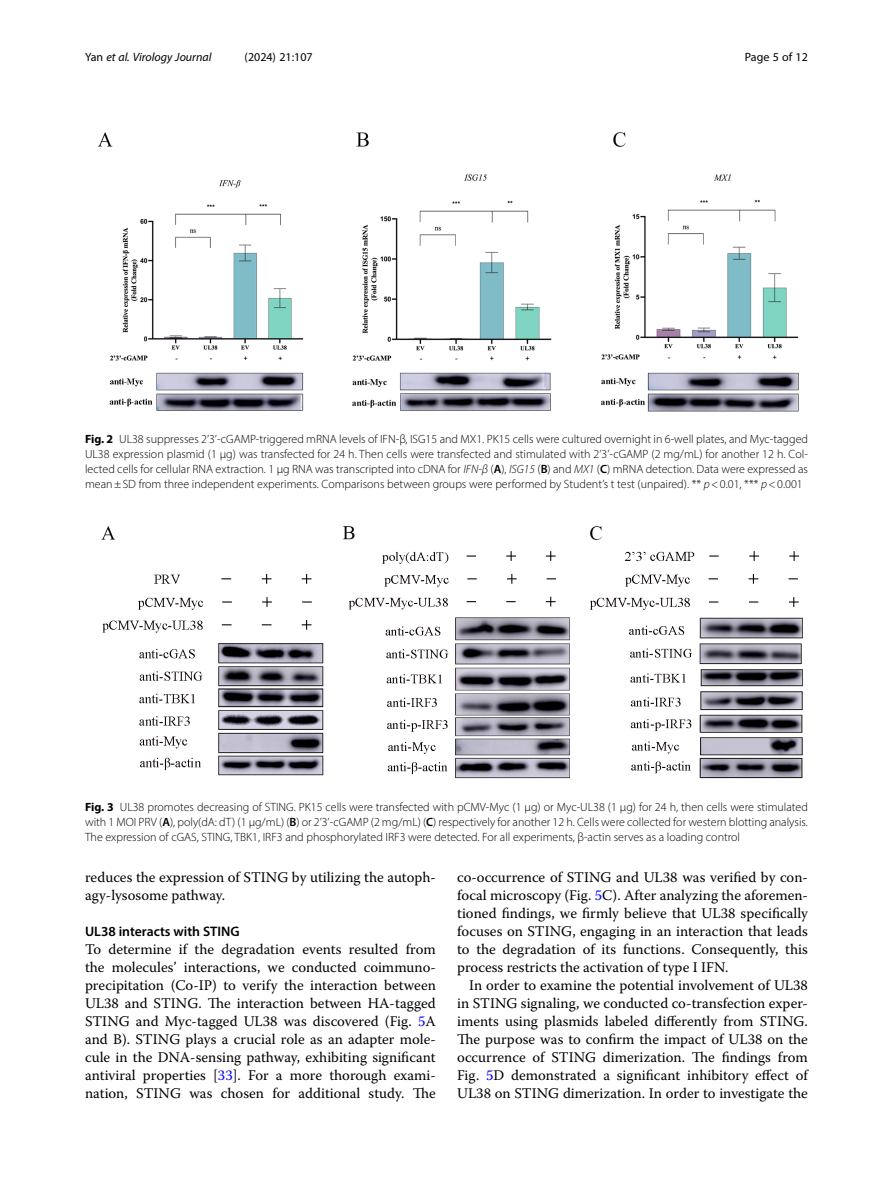
<style>
.page{position:relative;width:893px;height:1191px;background:#fff}
.page>*{position:absolute;margin:0;border:0;box-sizing:border-box;transform-origin:0 0}
.Body_Text{font:14.7px/18px "Warnock Pro";color:#000;text-align:justify}
.Body_Text_Indent{font:14.7px/18px "Warnock Pro";color:#000}
.Head_2{font:600 13.8px "Myriad Pro";color:#000}
.Figure_Caption{font:300 12px/15px "Myriad Pro";color:#000;text-align:justify}
.t1{font:italic 12px "Myriad Pro";color:#000}
.t2{font:12px "Myriad Pro";color:#000}
.s1{font-style:normal}
.s2{font-weight:700}
.s3{font-style:italic}
.s4{font-weight:600}
.s5{color:#00f}
</style>
<div class="page">
<img style="left:101px;top:526px;width:702px;height:253px">
<img style="left:98px;top:132px;width:701px;height:280px">
<p class="t1" style="left:85px;top:50px;width:128px"><span class="s1">Yan</span> et al. Virology Journal</p>
<p class="t2" style="left:245px;top:50px;width:70px">(2024) 21:107</p>
<p class="t2" style="left:745px;top:50px;width:65px">Page 5 of 12</p>
<p class="Figure_Caption" style="left:85px;top:432px;width:724px"><span class="s2">Fig. 2</span> UL38 suppresses 2’3’-cGAMP-triggered mRNA levels of IFN-β, ISG15 and MX1. PK15 cells were cultured overnight in 6-well plates, and Myc-tagged UL38 expression plasmid (1 µg) was transfected for 24 h. Then cells were transfected and stimulated with 2’3’-cGAMP (2 mg/mL) for another 12 h. Col&shy;lected cells for cellular RNA extraction. 1 µg RNA was transcripted into cDNA for <span class="s3">IFN-β</span> (<span class="s4">A</span>), <span class="s3">ISG15</span> (<span class="s4">B</span>) and <span class="s3">MX1</span> (<span class="s4">C</span>) mRNA detection. Data were expressed as mean±SD from three independent experiments. Comparisons between groups were performed by Student’s t test (unpaired). ** <span class="s3">p</span>&lt;0.01, *** <span class="s3">p</span>&lt;0.001</p>
<p class="Figure_Caption" style="left:85px;top:800px;width:724px"><span class="s2">Fig. 3</span> UL38 promotes decreasing of STING. PK15 cells were transfected with pCMV-Myc (1 µg) or Myc-UL38 (1 µg) for 24 h, then cells were stimulated with 1 MOI PRV (<span class="s4">A</span>), poly(dA: dT) (1 µg/mL) (<span class="s4">B</span>) or 2’3’-cGAMP (2 mg/mL) (<span class="s4">C</span>) respectively for another 12 h. Cells were collected for western blotting analysis.<br>The expression of cGAS, STING, TBK1, IRF3 and phosphorylated IRF3 were detected. For all experiments, β-actin serves as a loading control</p>
<p class="Body_Text_Indent" style="left:85px;top:868px;width:352px">reduces the expression of STING by utilizing the autoph&shy;agy-lysosome pathway.</p>
<p class="Head_2" style="left:85px;top:923px;width:156px">UL38 interacts with STING</p>
<p class="Body_Text" style="left:85px;top:940px;width:352px">To determine if the degradation events resulted from the molecules’ interactions, we conducted coimmuno&shy;precipitation (Co-IP) to verify the interaction between UL38 and STING. The interaction between HA-tagged STING and Myc-tagged UL38 was discovered (Fig. <span class="s5">5</span>A and B). STING plays a crucial role as an adapter mole&shy;cule in the DNA-sensing pathway, exhibiting significant antiviral properties [<span class="s5">33</span>]. For a more thorough exami&shy;nation, STING was chosen for additional study. The</p>
<p class="Body_Text" style="left:457px;top:868px;width:352px">co-occurrence of STING and UL38 was verified by con&shy;focal microscopy (Fig. <span class="s5">5</span>C). After analyzing the aforemen&shy;tioned findings, we firmly believe that UL38 specifically focuses on STING, engaging in an interaction that leads to the degradation of its functions. Consequently, this process restricts the activation of type I IFN.</p>
<p class="Body_Text_Indent" style="left:457px;top:976px;width:352px;text-align:justify;text-indent:12px">In order to examine the potential involvement of UL38 in STING signaling, we conducted co-transfection exper&shy;iments using plasmids labeled differently from STING.<br>The purpose was to confirm the impact of UL38 on the occurrence of STING dimerization. The findings from Fig. <span class="s5">5</span>D demonstrated a significant inhibitory effect of UL38 on STING dimerization. In order to investigate the</p>
</div>
